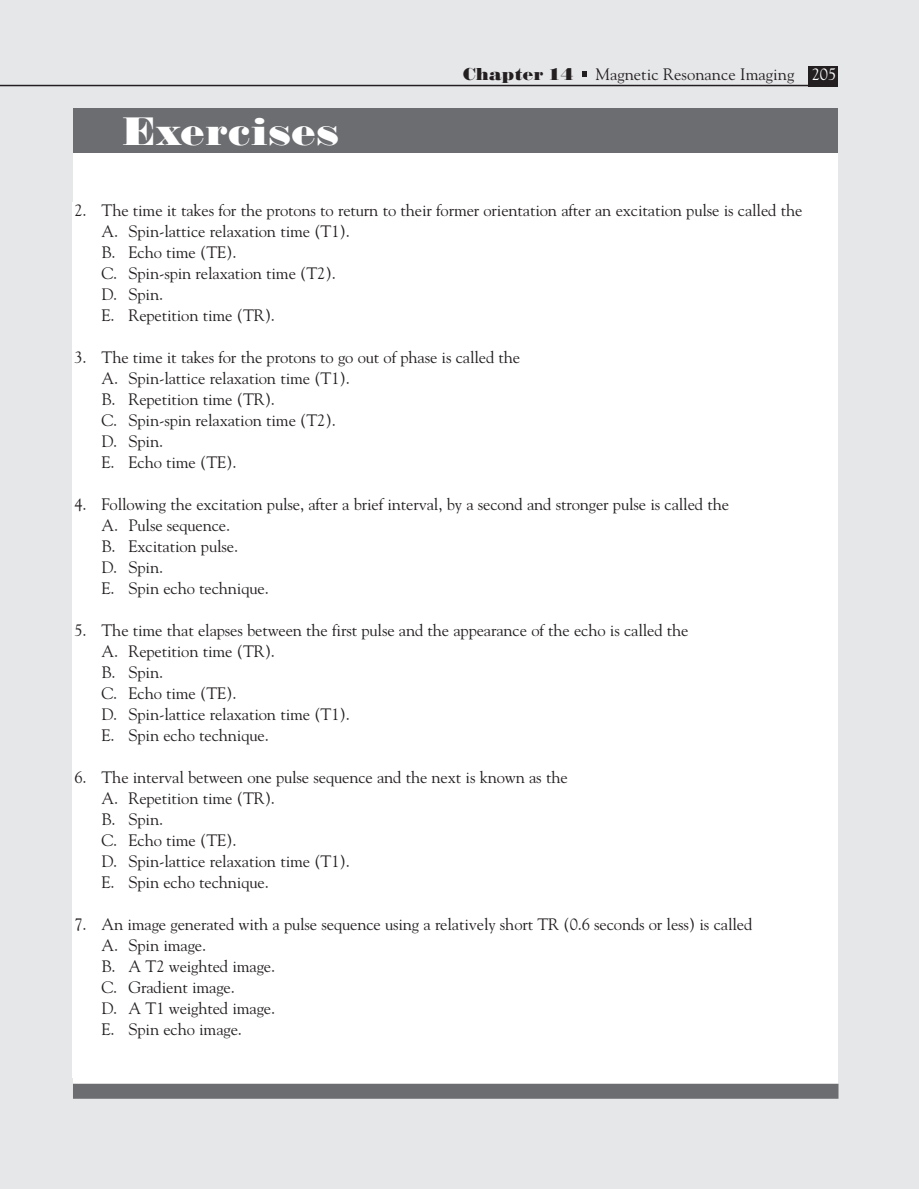
<style>
.page{position:relative;width:919px;height:1189px;background:#fff}
.page>*{position:absolute;margin:0;border:0;box-sizing:border-box;transform-origin:0 0}
.t1{font:37.95px "Falstaff";color:#fff}
.t2{font:16.5px/21px "Goudy";letter-spacing:-.01em;color:#231f20}
.t3{font:16.5px "Falstaff";color:#231f20}
.s1{color:#fff}
</style>
<div class="page">
<hr style="left:0;top:0;width:1px;height:1188px;background:#e6e7e9">
<div style="left:1px;top:0;width:917px;height:1188px;background:#e6e7e9"></div>
<div style="left:808px;top:66px;width:29px;height:20px;background:#231f20"></div>
<div style="left:73px;top:110px;width:764px;height:981px;background:#fff"></div>
<div style="left:73px;top:109px;width:763px;height:44px;background:#6c6d70"></div>
<div style="left:73px;top:1083px;width:765px;height:15px;background:#6c6d70"></div>
<hr style="left:0;top:85px;width:837px;height:1px;background:#231f20">
<h1 class="t1" style="left:122px;top:117px;width:218px">Exercises</h1>
<p class="t3" style="left:462px;top:68px;width:112px">Chapter 14</p>
<p class="t2" style="left:595px;top:64px;width:242px">Magnetic Resonance Imaging <span class="s1">205</span></p>
<p class="t2" style="left:101px;top:200px;width:702px;text-indent:-27px">2. The time it takes for the protons to return to their former orientation after an excitation pulse is called the A. Spin-lattice relaxation time (T1).<br>B. Echo time (TE).<br>C. Spin-spin relaxation time (T2).<br>D. Spin.<br>E. Repetition time (TR).</p>
<p class="t2" style="left:101px;top:347px;width:420px;text-indent:-27px">3. The time it takes for the protons to go out of phase is called the<br>A. Spin-lattice relaxation time (T1).<br>B. Repetition time (TR).<br>C. Spin-spin relaxation time (T2).<br>D. Spin.<br>E. Echo time (TE).</p>
<p class="t2" style="left:101px;top:494px;width:629px;text-indent:-27px">4. Following the excitation pulse, after a brief interval, by a second and stronger pulse is called the A. Pulse sequence.<br>B. Excitation pulse.<br>D. Spin.<br>E. Spin echo technique.</p>
<p class="t2" style="left:101px;top:620px;width:588px;text-indent:-27px">5. The time that elapses between the first pulse and the appearance of the echo is called the A. Repetition time (TR).<br>B. Spin.<br>C. Echo time (TE).<br>D. Spin-lattice relaxation time (T1).<br>E. Spin echo technique.</p>
<p class="t2" style="left:101px;top:767px;width:467px;text-indent:-27px">6. The interval between one pulse sequence and the next is known as the<br>A. Repetition time (TR).<br>B. Spin.<br>C. Echo time (TE).<br>D. Spin-lattice relaxation time (T1).<br>E. Spin echo technique.</p>
<p class="t2" style="left:101px;top:914px;width:652px;text-indent:-27px">7. An image generated with a pulse sequence using a relatively short TR (0.6 seconds or less) is called<br>A. Spin image.<br>B. A T2 weighted image.<br>C. Gradient image.<br>D. A T1 weighted image.<br>E. Spin echo image.</p>
</div>
